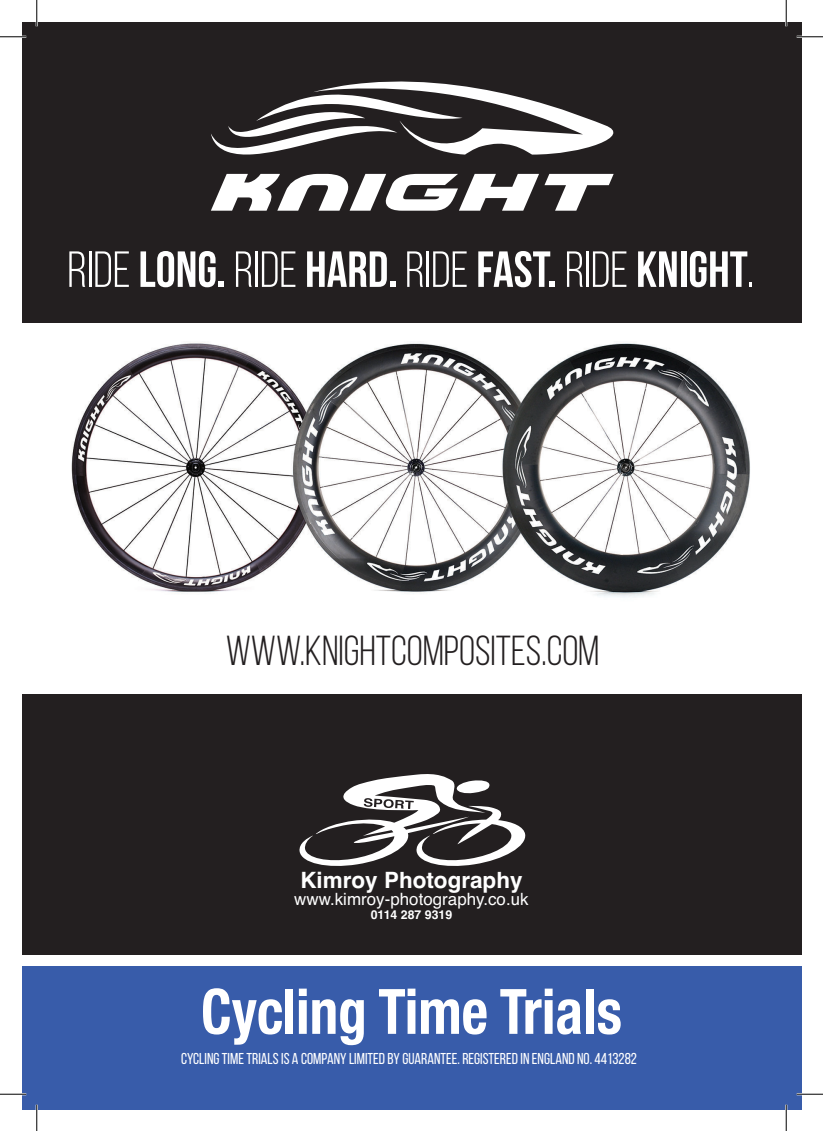
<style>
.page{position:relative;width:823px;height:1131px;background:#fff}
.page>*{position:absolute;margin:0;border:0;box-sizing:border-box;transform-origin:0 0}
.t1{font:700 condensed 62.65px "Helvetica Neue";color:#fff;scale:.91 1}
.t2{font:700 50.75px "Bebas Neue";color:#fff}
.t3{font:41.82px "Bebas Neue";color:#231f20}
.t4{font:700 22.4px "Helvetica";color:#fff}
.t5{font:16.97px "Helvetica";color:#fff}
.t6{font:15.75px "Bebas Neue";color:#fff}
.t7{font:700 12.25px "Helvetica";color:#fff}
.s1{font-weight:400}
</style>
<div class="page">
<div style="left:22px;top:693px;width:779px;height:408px;background:#231f20"></div>
<div style="left:22px;top:22px;width:779px;height:300px;background:#231f20"></div>
<div style="left:22px;top:965px;width:779px;height:143px;background:#385caa"></div>
<div style="left:22px;top:955px;width:779px;height:10px;background:#fff"></div>
<svg style="left:299px;top:774px;width:227px;height:92px"></svg>
<img style="left:71px;top:342px;width:679px;height:255px">
<svg style="left:211px;top:81px;width:403px;height:74px"></svg>
<svg style="left:211px;top:174px;width:402px;height:37px"></svg>
<hr style="left:0;top:36px;width:26px;height:2px;background:#fff">
<hr style="left:796px;top:36px;width:27px;height:2px;background:#fff">
<hr style="left:0;top:1092px;width:26px;height:2px;background:#fff">
<hr style="left:796px;top:1092px;width:27px;height:2px;background:#fff">
<hr style="left:36px;top:0;width:2px;height:26px;background:#fff">
<hr style="left:36px;top:1104px;width:2px;height:26px;background:#fff">
<hr style="left:785px;top:0;width:2px;height:26px;background:#fff">
<hr style="left:785px;top:1104px;width:2px;height:26px;background:#fff">
<svg style="left:0;top:36px;width:26px;height:1px"></svg>
<svg style="left:796px;top:36px;width:27px;height:1px"></svg>
<svg style="left:0;top:1093px;width:26px;height:1px"></svg>
<svg style="left:796px;top:1093px;width:27px;height:1px"></svg>
<svg style="left:36px;top:0;width:1px;height:26px"></svg>
<svg style="left:36px;top:1104px;width:1px;height:26px"></svg>
<svg style="left:786px;top:0;width:1px;height:26px"></svg>
<svg style="left:786px;top:1104px;width:1px;height:26px"></svg>
<h2 class="t2" style="left:67px;top:241px;width:688px"><span class="s1">RIDE</span> LONG. <span class="s1">RIDE</span> HARD. <span class="s1">RIDE</span> FAST. <span class="s1">RIDE</span> KNIGHT<span class="s1">.</span></h2>
<h3 class="t3" style="left:226px;top:627px;width:375px">WWW.KNIGHTCOMPOSITES.COM</h3>
<h3 class="t4" style="left:300px;top:862px;width:224px">Kimroy Photography</h3>
<p class="t5" style="left:294px;top:886px;width:236px">www.kimroy-photography.co.uk</p>
<p class="t7" style="left:371px;top:904px;width:83px">0114 287 9319</p>
<h1 class="t1" style="left:201px;top:959px;width:464px">Cycling Time Trials</h1>
<p class="t6" style="left:181px;top:1049px;width:457px">CYCLING TIME TRIALS IS A COMPANY LIMITED BY GUARANTEE. REGISTERED IN ENGLAND NO. 4413282</p>
</div>
